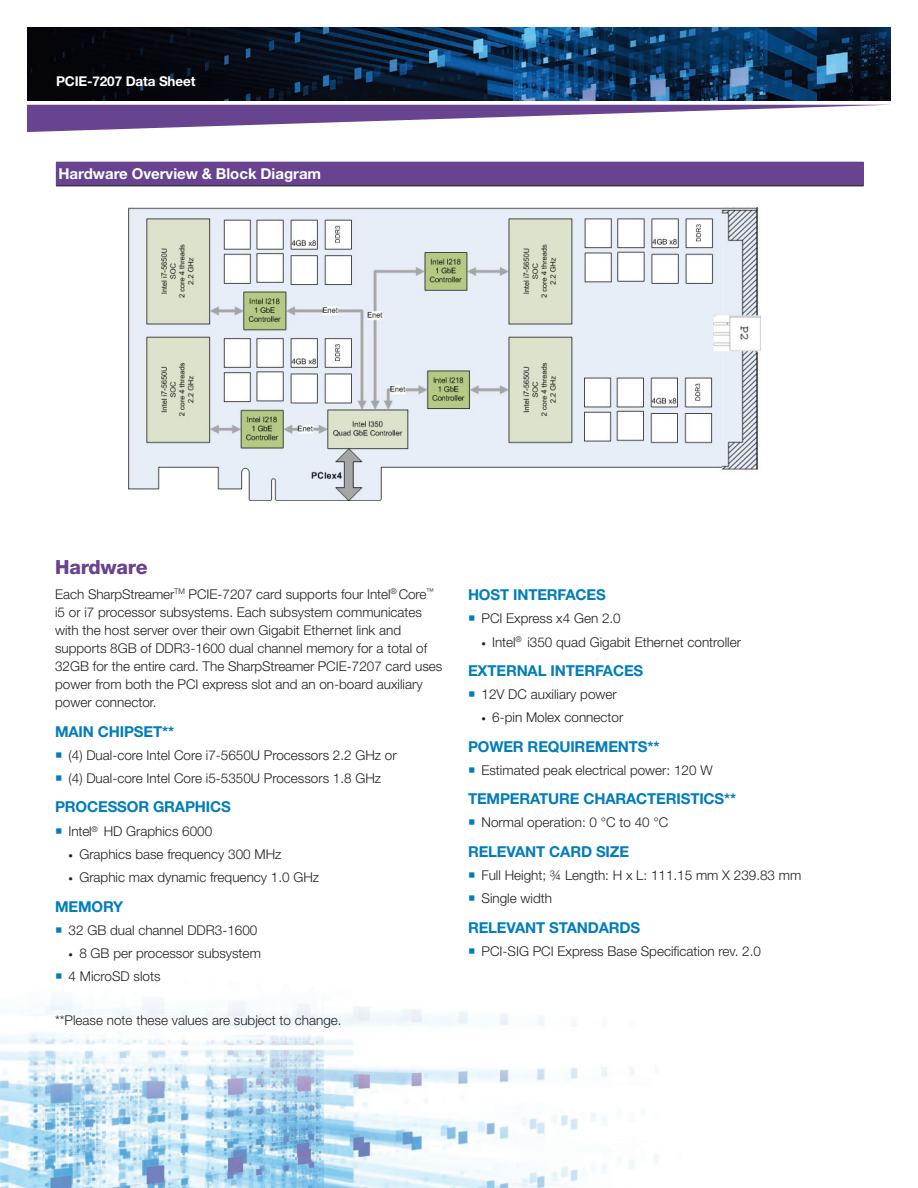
<style>
.page{position:relative;width:918px;height:1188px;background:#fff}
.page>*{position:absolute;margin:0;border:0;box-sizing:border-box;transform-origin:0 0}
._2a_Interior_Section{font:800 19.5px "Helvetica Neue LT Std";letter-spacing:-.01em;color:#68438f}
._2a_CAP_Callouts{font:700 15px "Helvetica Neue LT Std";letter-spacing:-.01em;color:#007dbb}
._2a_Table_header{font:700 15px "Helvetica Neue LT Std";color:#fff}
._2a_Standard_Body_Co{font:300 13.5px/18px "Helvetica Neue LT Std";color:#231f20}
.t1{font:300 13.5px "Helvetica Neue LT Pro";color:#231f20}
.t2{font:700 13.5px "Helvetica Neue LT Std";letter-spacing:-.01em;color:#fff}
.s1{font-size:9px}
</style>
<div class="page">
<img style="left:27px;top:27px;width:864px;height:73px">
<svg style="left:27px;top:105px;width:854px;height:27px"></svg>
<img style="left:0;top:997px;width:658px;height:191px">
<div style="left:56px;top:162px;width:807px;height:24px;background:#68438f"></div>
<hr style="left:56px;top:186px;width:807px;height:1px;background:#231f20">
<img style="left:129px;top:207px;width:632px;height:293px">
<p class="t2" style="left:56px;top:72px;width:141px">PCIE-7207 Data Sheet</p>
<p class="_2a_Table_header" style="left:58px;top:165px;width:264px">Hardware Overview &amp; Block Diagram</p>
<p class="_2a_Interior_Section" style="left:55px;top:556px;width:94px">Hardware</p>
<p class="_2a_Standard_Body_Co" style="left:55px;top:585px;width:389px">Each SharpStreamer<sup>TM</sup> PCIE-7207 card supports four Intel<sup>®</sup> Core<sup>™ </sup>i5 or i7 processor subsystems. Each subsystem communicates with the host server over their own Gigabit Ethernet link and supports 8GB of DDR3-1600 dual channel memory for a total of 32GB for the entire card. The SharpStreamer PCIE-7207 card uses power from both the PCI express slot and an on-board auxiliary power connector.</p>
<p class="_2a_CAP_Callouts" style="left:55px;top:722px;width:121px">MAIN CHIPSET**</p>
<p class="_2a_Standard_Body_Co" style="left:69px;top:745px;width:330px">(4) Dual-core Intel Core i7-5650U Processors 2.2 GHz or</p>
<p class="_2a_Standard_Body_Co" style="left:69px;top:768px;width:314px">(4) Dual-core Intel Core i5-5350U Processors 1.8 GHz</p>
<p class="_2a_CAP_Callouts" style="left:55px;top:798px;width:177px">PROCESSOR GRAPHICS</p>
<p class="_2a_Standard_Body_Co" style="left:69px;top:822px;width:145px">Intel<sup>®</sup> HD Graphics 6000</p>
<p class="_2a_Standard_Body_Co" style="left:69px;top:845px;width:214px"><span class="s1">•</span> Graphics base frequency 300 MHz</p>
<p class="_2a_Standard_Body_Co" style="left:69px;top:868px;width:252px"><span class="s1">•</span> Graphic max dynamic frequency 1.0 GHz</p>
<p class="_2a_CAP_Callouts" style="left:55px;top:897px;width:70px">MEMORY</p>
<p class="_2a_Standard_Body_Co" style="left:69px;top:921px;width:190px">32 GB dual channel DDR3-1600</p>
<p class="_2a_Standard_Body_Co" style="left:69px;top:944px;width:194px"><span class="s1">•</span> 8 GB per processor subsystem</p>
<p class="_2a_Standard_Body_Co" style="left:69px;top:967px;width:94px">4 MicroSD slots</p>
<p class="t1" style="left:55px;top:1012px;width:288px">**Please note these values are subject to change.</p>
<p class="_2a_CAP_Callouts" style="left:468px;top:585px;width:139px">HOST INTERFACES</p>
<p class="_2a_Standard_Body_Co" style="left:482px;top:608px;width:141px">PCI Express x4 Gen 2.0</p>
<p class="_2a_Standard_Body_Co" style="left:482px;top:632px;width:261px"><span class="s1">•</span> Intel<sup>®</sup> i350 quad Gigabit Ethernet controller</p>
<p class="_2a_CAP_Callouts" style="left:468px;top:662px;width:177px">EXTERNAL INTERFACES</p>
<p class="_2a_Standard_Body_Co" style="left:482px;top:685px;width:137px">12V DC auxiliary power</p>
<p class="_2a_Standard_Body_Co" style="left:482px;top:708px;width:143px"><span class="s1">•</span> 6-pin Molex connector</p>
<p class="_2a_CAP_Callouts" style="left:468px;top:737px;width:193px">POWER REQUIREMENTS**</p>
<p class="_2a_Standard_Body_Co" style="left:482px;top:761px;width:233px">Estimated peak electrical power: 120 W</p>
<p class="_2a_CAP_Callouts" style="left:468px;top:790px;width:270px">TEMPERATURE CHARACTERISTICS**</p>
<p class="_2a_Standard_Body_Co" style="left:482px;top:813px;width:188px">Normal operation: 0 °C to 40 °C</p>
<p class="_2a_CAP_Callouts" style="left:468px;top:843px;width:163px">RELEVANT CARD SIZE</p>
<p class="_2a_Standard_Body_Co" style="left:482px;top:866px;width:321px">Full Height; ¾ Length: H x L: 111.15 mm X 239.83 mm</p>
<p class="_2a_Standard_Body_Co" style="left:482px;top:889px;width:72px">Single width</p>
<p class="_2a_CAP_Callouts" style="left:468px;top:918px;width:174px">RELEVANT STANDARDS</p>
<p class="_2a_Standard_Body_Co" style="left:482px;top:942px;width:281px">PCI-SIG PCI Express Base Specification rev. 2.0</p>
</div>
